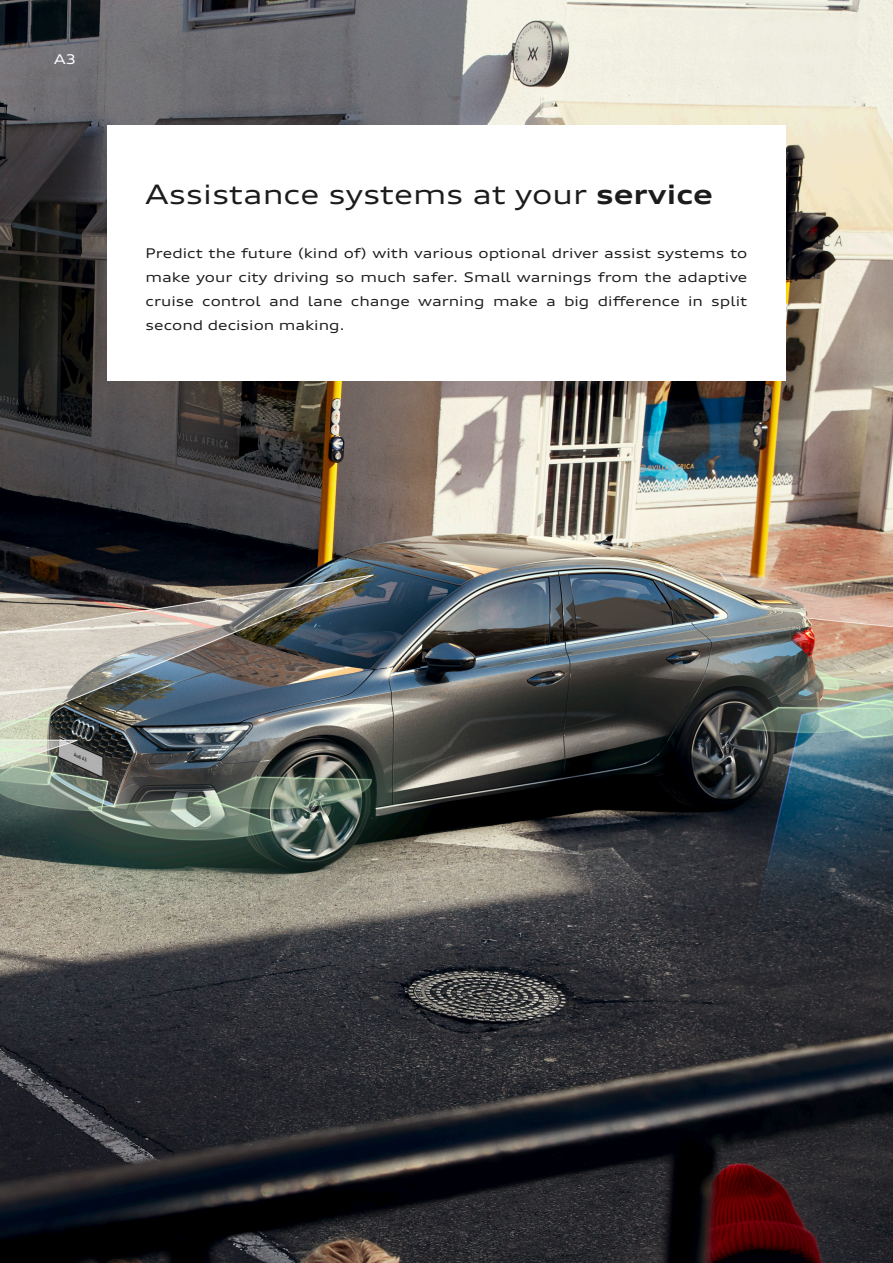
<style>
.page{position:relative;width:893px;height:1263px;background:#fff}
.page>*{position:absolute;margin:0;border:0;box-sizing:border-box;transform-origin:0 0}
.t1{font:expanded 27px "Audi Type";color:#1c1c1d}
.t2{font:expanded 13.5px/24px "Audi Type";color:#1c1c1d;text-align:justify}
.t3{font:expanded 13.5px "Audi Type";color:#fff}
.s1{font-weight:700}
</style>
<div class="page">
<img style="left:0;top:0;width:893px;height:1263px">
<div style="left:107px;top:125px;width:679px;height:255px;background:#fff"></div>
<p class="t3" style="left:54px;top:51px;width:24px">A3</p>
<p class="t3" style="left:54px;top:51px;width:25px">Q5</p>
<p class="t1" style="left:146px;top:178px;width:569px">Assistance systems at your <span class="s1">service</span></p>
<p class="t2" style="left:146px;top:241px;width:603px">Predict the future (kind of) with various optional driver assist systems to make your city driving so much safer. Small warnings from the adaptive cruise control and lane change warning make a big difference in split second decision making.</p>
</div>
